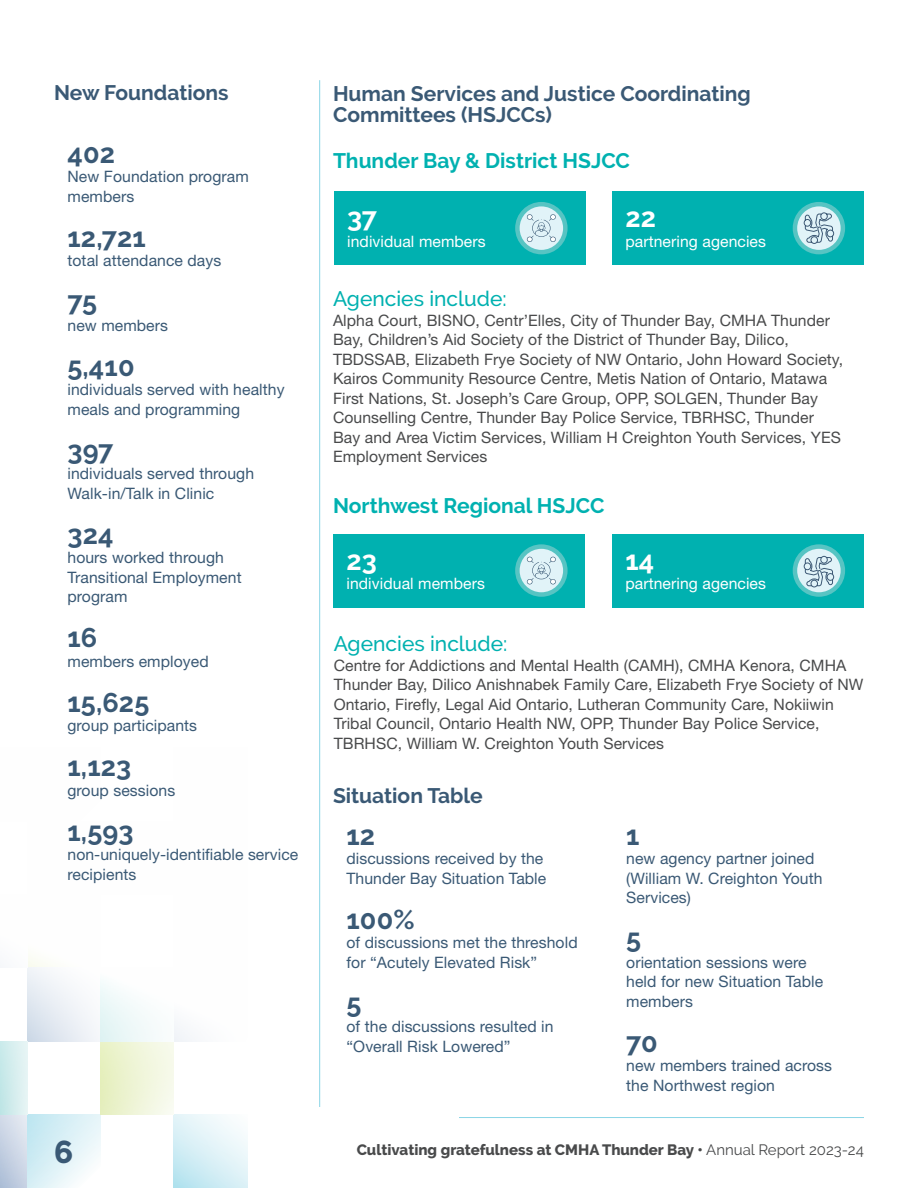
<style>
.page{position:relative;width:918px;height:1188px;background:#fff}
.page>*{position:absolute;margin:0;border:0;box-sizing:border-box;transform-origin:0 0}
.t1{font:800 31.5px "Raleway";color:#3a5975}
.Stats_Text{font:700 27px "Raleway";letter-spacing:.005em;color:#3a5975}
.Stats_Text-2{font:700 27px "Raleway";letter-spacing:.005em;color:#fff}
.Small_Subheading{font:700 21px/21px "Raleway";color:#3a5975}
.Small_Subheading-2{font:700 21px "Raleway";color:#00b1b0}
.Sub_Heading_Teal{font:500 21px "Raleway";color:#00b1b0}
.Sub_Heading_Teal-2{font:15.75px/19.5px "Helvetica Neue LT Std";letter-spacing:.005em;color:#494a4b}
.Stats_Text-3{font:15.75px/19.5px "Helvetica Neue LT Std";letter-spacing:.005em;color:#3a5975}
.Stats_Text-4{font:15.75px "Helvetica Neue LT Std";letter-spacing:.005em;color:#fff}
.t2{font:800 15px "Raleway";color:#494a4b}
.s1{font-weight:400}
</style>
<div class="page">
<hr style="left:459px;top:1117px;width:405px;height:1px;background:#8ad5e6">
<div style="left:0;top:1115px;width:27px;height:73px;background:linear-gradient(to bottom,#dee4ef,#b9c7dd)"></div>
<svg style="left:27px;top:1115px;width:74px;height:73px"></svg>
<svg style="left:174px;top:1115px;width:73px;height:73px"></svg>
<svg style="left:27px;top:968px;width:74px;height:73px"></svg>
<svg style="left:0;top:1041px;width:27px;height:74px;background:#d4eded"></svg>
<div style="left:101px;top:1041px;width:73px;height:74px;background:linear-gradient(to right,#e6efc0,#f8faf0)"></div>
<div style="left:101px;top:968px;width:73px;height:73px;background:linear-gradient(to right,#edf8f8,#fefefe)"></div>
<div style="left:334px;top:192px;width:252px;height:73px;background:#00b1b0"></div>
<div style="left:333px;top:534px;width:252px;height:73px;background:#00b1b0"></div>
<div style="left:612px;top:192px;width:252px;height:73px;background:#00b1b0"></div>
<div style="left:612px;top:534px;width:252px;height:73px;background:#00b1b0"></div>
<hr style="left:319px;top:80px;width:1px;height:1027px;background:#8ad5e6">
<svg style="left:515px;top:544px;width:53px;height:53px"></svg>
<div style="left:520px;top:549px;width:43px;height:43px;background:#e1f3f8;border-radius:50%"></div>
<svg style="left:527px;top:557px;width:29px;height:27px"></svg>
<div style="left:515px;top:202px;width:53px;height:52px;background:#57c4c3;border-radius:50%"></div>
<div style="left:520px;top:206px;width:43px;height:44px;background:#e1f3f8;border-radius:50%"></div>
<svg style="left:527px;top:214px;width:29px;height:28px"></svg>
<div style="left:793px;top:202px;width:52px;height:52px;background:#57c4c3;border-radius:50%"></div>
<div style="left:797px;top:206px;width:44px;height:44px;background:#e1f3f8;border-radius:50%"></div>
<div style="left:793px;top:544px;width:52px;height:53px;background:#57c4c3;border-radius:50%"></div>
<div style="left:797px;top:549px;width:44px;height:43px;background:#e1f3f8;border-radius:50%"></div>
<svg style="left:803px;top:556px;width:31px;height:32px"></svg>
<svg style="left:803px;top:212px;width:31px;height:32px"></svg>
<p class="Small_Subheading" style="left:54px;top:82px;width:176px">New Foundations</p>
<p class="Stats_Text" style="left:68px;top:138px;width:49px">402</p>
<p class="Stats_Text-3" style="left:68px;top:166px;width:183px">New Foundation program members</p>
<p class="Stats_Text" style="left:68px;top:222px;width:80px">12,721</p>
<p class="Stats_Text-3" style="left:68px;top:250px;width:155px">total attendance days</p>
<p class="Stats_Text" style="left:68px;top:286px;width:31px">75</p>
<p class="Stats_Text-3" style="left:68px;top:315px;width:102px">new members</p>
<p class="Stats_Text" style="left:68px;top:351px;width:69px">5,410</p>
<p class="Stats_Text-3" style="left:68px;top:379px;width:219px">individuals served with healthy meals and programming</p>
<p class="Stats_Text" style="left:68px;top:435px;width:47px">397</p>
<p class="Stats_Text-3" style="left:68px;top:463px;width:188px">individuals served through<br>Walk-in/Talk in Clinic</p>
<p class="Stats_Text" style="left:68px;top:519px;width:47px">324</p>
<p class="Stats_Text-3" style="left:68px;top:547px;width:176px">hours worked through<br>Transitional Employment program</p>
<p class="Stats_Text" style="left:68px;top:622px;width:31px">16</p>
<p class="Stats_Text-3" style="left:68px;top:651px;width:143px">members employed</p>
<p class="Stats_Text" style="left:68px;top:687px;width:83px">15,625</p>
<p class="Stats_Text-3" style="left:68px;top:715px;width:131px">group participants</p>
<p class="Stats_Text" style="left:68px;top:751px;width:65px">1,123</p>
<p class="Stats_Text-3" style="left:68px;top:780px;width:109px">group sessions</p>
<p class="Stats_Text" style="left:68px;top:816px;width:68px">1,593</p>
<p class="Stats_Text-3" style="left:68px;top:844px;width:232px">non-uniquely-identifiable service recipients</p>
<p class="Small_Subheading" style="left:333px;top:83px;width:419px">Human Services and Justice Coordinating<br>Committees (HSJCCs)</p>
<p class="Small_Subheading-2" style="left:333px;top:149px;width:299px">Thunder Bay &amp; District HSJCC</p>
<p class="Stats_Text-2" style="left:626px;top:202px;width:32px">22</p>
<p class="Stats_Text-4" style="left:626px;top:232px;width:142px">partnering agencies</p>
<p class="Stats_Text-2" style="left:347px;top:202px;width:31px">37</p>
<p class="Stats_Text-4" style="left:347px;top:232px;width:140px">individual members</p>
<p class="Sub_Heading_Teal" style="left:333px;top:287px;width:175px">Agencies include:</p>
<p class="Sub_Heading_Teal-2" style="left:333px;top:310px;width:512px">Alpha Court, BISNO, Centr’Elles, City of Thunder Bay, CMHA Thunder Bay, Children’s Aid Society of the District of Thunder Bay, Dilico, TBDSSAB, Elizabeth Frye Society of NW Ontario, John Howard Society, Kairos Community Resource Centre, Metis Nation of Ontario, Matawa First Nations, St. Joseph’s Care Group, OPP, SOLGEN, Thunder Bay Counselling Centre, Thunder Bay Police Service, TBRHSC, Thunder Bay and Area Victim Services, William H Creighton Youth Services, YES Employment Services</p>
<p class="Small_Subheading-2" style="left:333px;top:494px;width:273px">Northwest Regional HSJCC</p>
<p class="Stats_Text-2" style="left:346px;top:545px;width:32px">23</p>
<p class="Stats_Text-4" style="left:346px;top:574px;width:140px">individual members</p>
<p class="Stats_Text-2" style="left:626px;top:545px;width:30px">14</p>
<p class="Stats_Text-4" style="left:626px;top:574px;width:142px">partnering agencies</p>
<p class="Sub_Heading_Teal" style="left:334px;top:632px;width:175px">Agencies include:</p>
<p class="Sub_Heading_Teal-2" style="left:334px;top:655px;width:531px">Centre for Addictions and Mental Health (CAMH), CMHA Kenora, CMHA Thunder Bay, Dilico Anishnabek Family Care, Elizabeth Frye Society of NW Ontario, Firefly, Legal Aid Ontario, Lutheran Community Care, Nokiiwin Tribal Council, Ontario Health NW, OPP, Thunder Bay Police Service, TBRHSC, William W. Creighton Youth Services</p>
<p class="Small_Subheading" style="left:333px;top:785px;width:151px">Situation Table</p>
<p class="Stats_Text" style="left:346px;top:820px;width:30px">12</p>
<p class="Stats_Text-3" style="left:346px;top:849px;width:201px">discussions received by the<br>Thunder Bay Situation Table</p>
<p class="Stats_Text" style="left:346px;top:904px;width:70px">100%</p>
<p class="Stats_Text-3" style="left:346px;top:933px;width:233px">of discussions met the threshold for “Acutely Elevated Risk”</p>
<p class="Stats_Text" style="left:346px;top:988px;width:16px">5</p>
<p class="Stats_Text-3" style="left:346px;top:1017px;width:209px">of the discussions resulted in “Overall Risk Lowered”</p>
<p class="Stats_Text" style="left:626px;top:820px;width:15px">1</p>
<p class="Stats_Text-3" style="left:626px;top:849px;width:198px">new agency partner joined (William W. Creighton Youth<br>Services)</p>
<p class="Stats_Text" style="left:626px;top:923px;width:16px">5</p>
<p class="Stats_Text-3" style="left:626px;top:952px;width:198px">orientation sessions were held for new Situation Table members</p>
<p class="Stats_Text" style="left:626px;top:1027px;width:33px">70</p>
<p class="Stats_Text-3" style="left:626px;top:1056px;width:207px">new members trained across the Northwest region</p>
<h1 class="t1" style="left:54px;top:1134px;width:21px">6</h1>
<p class="t2" style="left:357px;top:1141px;width:509px">Cultivating gratefulness at CMHA Thunder Bay • <span class="s1">Annual Report 2023-24</span></p>
</div>
